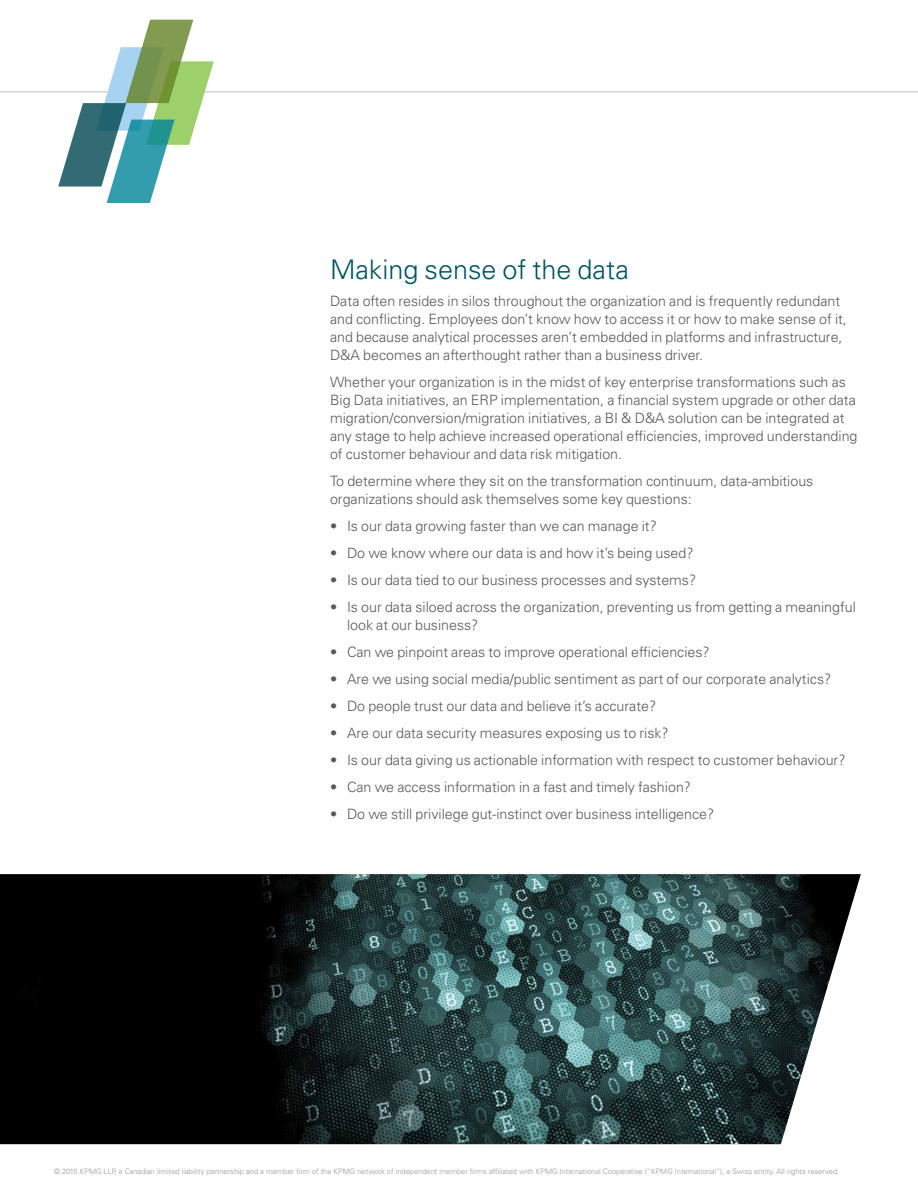
<style>
.page{position:relative;width:918px;height:1188px;background:#fff}
.page>*{position:absolute;margin:0;border:0;box-sizing:border-box;transform-origin:0 0}
.heading{font:300 27px "Univers LT Std";color:#005361}
.bodycopynew{font:300 14.25px/18px "Univers LT Std";color:#58595b}
.t1{font:300 7.5px "Univers LT Std";color:#939598}
</style>
<div class="page">
<hr style="left:0;top:91px;width:107px;height:1px;background:#a9aaaf">
<hr style="left:204px;top:91px;width:714px;height:1px;background:#a9aaaf">
<svg style="left:58px;top:20px;width:156px;height:183px"></svg>
<img style="left:0;top:874px;width:861px;height:270px">
<p class="heading" style="left:330px;top:253px;width:301px">Making sense of the data</p>
<p class="bodycopynew" style="left:330px;top:292px;width:518px">Data often resides in silos throughout the organization and is frequently redundant and conflicting. Employees don’t know how to access it or how to make sense of it, and because analytical processes aren’t embedded in platforms and infrastructure, D&amp;A becomes an afterthought rather than a business driver.</p>
<p class="bodycopynew" style="left:330px;top:373px;width:529px">Whether your organization is in the midst of key enterprise transformations such as Big Data initiatives, an ERP implementation, a financial system upgrade or other data migration/conversion/migration initiatives, a BI &amp; D&amp;A solution can be integrated at any stage to help achieve increased operational efficiencies, improved understanding of customer behaviour and data risk mitigation.</p>
<p class="bodycopynew" style="left:330px;top:472px;width:485px">To determine where they sit on the transformation continuum, data-ambitious organizations should ask themselves some key questions:</p>
<p class="bodycopynew" style="left:330px;top:517px;width:328px">• Is our data growing faster than we can manage it?</p>
<p class="bodycopynew" style="left:330px;top:544px;width:365px">• Do we know where our data is and how it’s being used?</p>
<p class="bodycopynew" style="left:330px;top:571px;width:368px">• Is our data tied to our business processes and systems?</p>
<p class="bodycopynew" style="left:347px;top:598px;width:510px;text-indent:-17px">• Is our data siloed across the organization, preventing us from getting a meaningful look at our business?</p>
<p class="bodycopynew" style="left:330px;top:643px;width:381px">• Can we pinpoint areas to improve operational efficiencies?</p>
<p class="bodycopynew" style="left:330px;top:670px;width:503px">• Are we using social media/public sentiment as part of our corporate analytics?</p>
<p class="bodycopynew" style="left:330px;top:697px;width:328px">• Do people trust our data and believe it’s accurate?</p>
<p class="bodycopynew" style="left:330px;top:724px;width:340px">• Are our data security measures exposing us to risk?</p>
<p class="bodycopynew" style="left:330px;top:751px;width:517px">• Is our data giving us actionable information with respect to customer behaviour?</p>
<p class="bodycopynew" style="left:330px;top:778px;width:363px">• Can we access information in a fast and timely fashion?</p>
<p class="bodycopynew" style="left:330px;top:805px;width:386px">• Do we still privilege gut-instinct over business intelligence?</p>
<p class="t1" style="left:54px;top:1166px;width:787px">© 2015 KPMG LLP, a Canadian limited liability partnership and a member firm of the KPMG network of independent member firms affiliated with KPMG International Cooperative (“KPMG International”), a Swiss entity. All rights reserved.</p>
</div>
